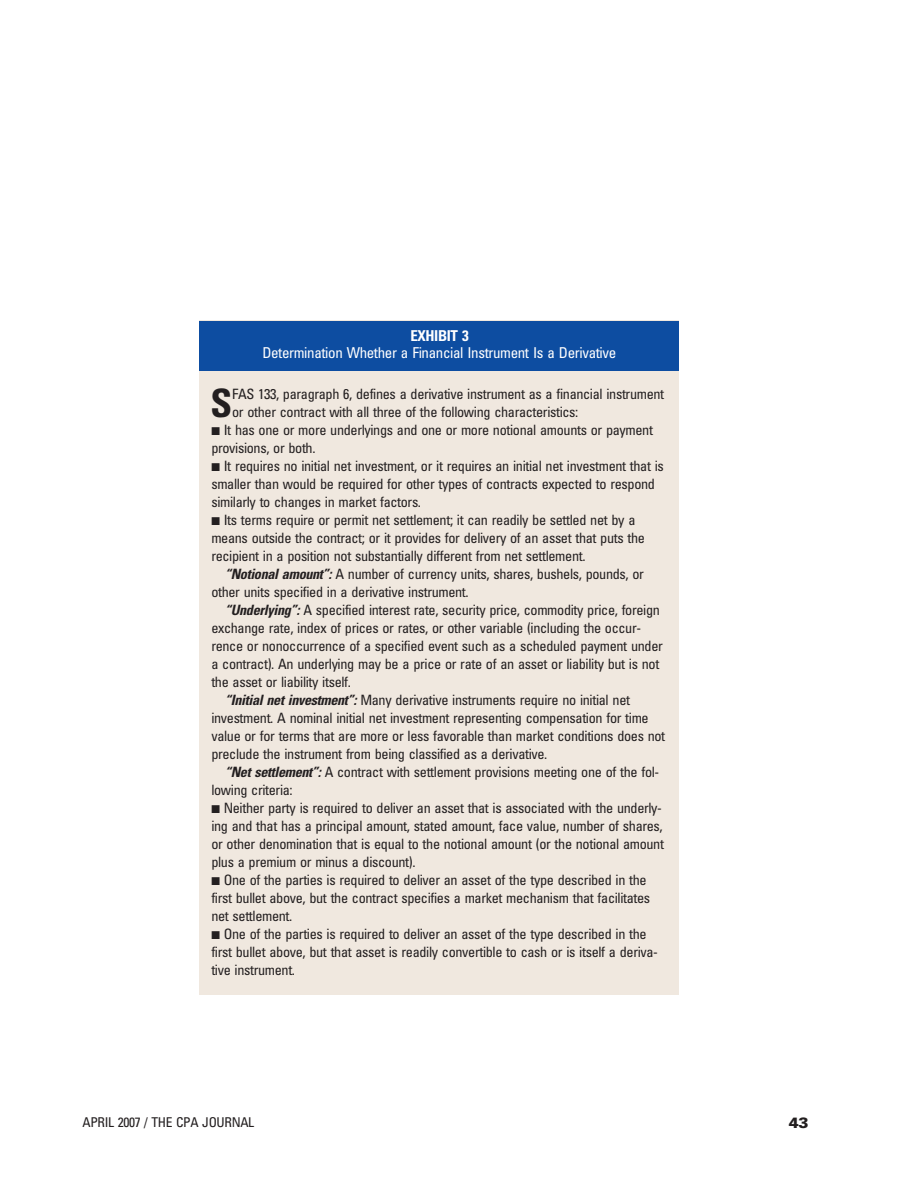
<style>
.page{position:relative;width:918px;height:1188px;background:#fff}
.page>*{position:absolute;margin:0;border:0;box-sizing:border-box;transform-origin:0 0}
.t1{font:700 condensed 39.15px "Univers";color:#231f20}
.t2{font:condensed 15px "Univers";letter-spacing:-.025em;color:#fff}
.t3{font:700 condensed 15px "Univers";letter-spacing:-.025em;color:#fff}
.t4{font:900 15px "Univers";color:#231f20}
.t5{font:condensed 14.25px/18px "Univers";letter-spacing:-.025em;color:#231f20}
.t6{font:condensed 13.5px "Univers";letter-spacing:-.025em;color:#231f20}
.s1{font-weight:700;font-style:italic}
</style>
<div class="page">
<div style="left:199px;top:321px;width:480px;height:674px;background:#f0e8df"></div>
<div style="left:199px;top:321px;width:480px;height:50px;background:#0d4da1"></div>
<p class="t3" style="left:410px;top:331px;width:60px">EXHIBIT 3</p>
<p class="t2" style="left:262px;top:347px;width:355px">Determination Whether a Financial Instrument Is a Derivative</p>
<h1 class="t1" style="left:210px;top:389px;width:23px">S</h1>
<p class="t5" style="left:232px;top:386px;width:434px">FAS 133, paragraph 6, defines a derivative instrument as a financial instrument or other contract with all three of the following characteristics:</p>
<p class="t5" style="left:211px;top:422px;width:443px">■ It has one or more underlyings and one or more notional amounts or payment provisions, or both.</p>
<p class="t5" style="left:211px;top:458px;width:454px">■ It requires no initial net investment, or it requires an initial net investment that is smaller than would be required for other types of contracts expected to respond similarly to changes in market factors.</p>
<p class="t5" style="left:211px;top:512px;width:435px">■ Its terms require or permit net settlement; it can readily be settled net by a means outside the contract; or it provides for delivery of an asset that puts the recipient in a position not substantially different from net settlement.</p>
<p class="t5" style="left:211px;top:566px;width:434px;text-indent:13px"><span class="s1">“Notional amount”:</span>A number of currency units, shares, bushels, pounds, or other units specified in a derivative instrument.</p>
<p class="t5" style="left:225px;top:602px;width:437px"><span class="s1">“Underlying”:</span>A specified interest rate, security price, commodity price, foreign</p>
<p class="t5" style="left:211px;top:620px;width:431px">exchange rate, index of prices or rates, or other variable (including the occur-</p>
<p class="t5" style="left:211px;top:638px;width:453px">rence or nonoccurrence of a specified event such as a scheduled payment under</p>
<p class="t5" style="left:211px;top:656px;width:450px">a contract). An underlying may be a price or rate of an asset or liability but is not</p>
<p class="t5" style="left:211px;top:674px;width:141px">the asset or liability itself.</p>
<p class="t5" style="left:225px;top:692px;width:407px"><span class="s1">“Initial net investment”:</span>Many derivative instruments require no initial net</p>
<p class="t5" style="left:211px;top:710px;width:439px">investment. A nominal initial net investment representing compensation for time</p>
<p class="t5" style="left:211px;top:728px;width:455px">value or for terms that are more or less favorable than market conditions does not</p>
<p class="t5" style="left:211px;top:746px;width:338px">preclude the instrument from being classified as a derivative.</p>
<p class="t5" style="left:225px;top:764px;width:436px"><span class="s1">“Net settlement”:</span>A contract with settlement provisions meeting one of the fol-</p>
<p class="t5" style="left:211px;top:782px;width:83px">lowing criteria:</p>
<p class="t5" style="left:211px;top:800px;width:454px">■ Neither party is required to deliver an asset that is associated with the underly&shy;ing and that has a principal amount, stated amount, face value, number of shares, or other denomination that is equal to the notional amount (or the notional amount plus a premium or minus a discount).</p>
<p class="t5" style="left:211px;top:872px;width:440px">■ One of the parties is required to deliver an asset of the type described in the first bullet above, but the contract specifies a market mechanism that facilitates net settlement.</p>
<p class="t5" style="left:211px;top:926px;width:448px">■ One of the parties is required to deliver an asset of the type described in the first bullet above, but that asset is readily convertible to cash or is itself a deriva&shy;tive instrument.</p>
<p class="t6" style="left:82px;top:1118px;width:173px">APRIL 2007 / THE CPA JOURNAL</p>
<p class="t4" style="left:789px;top:1117px;width:21px">43</p>
</div>
